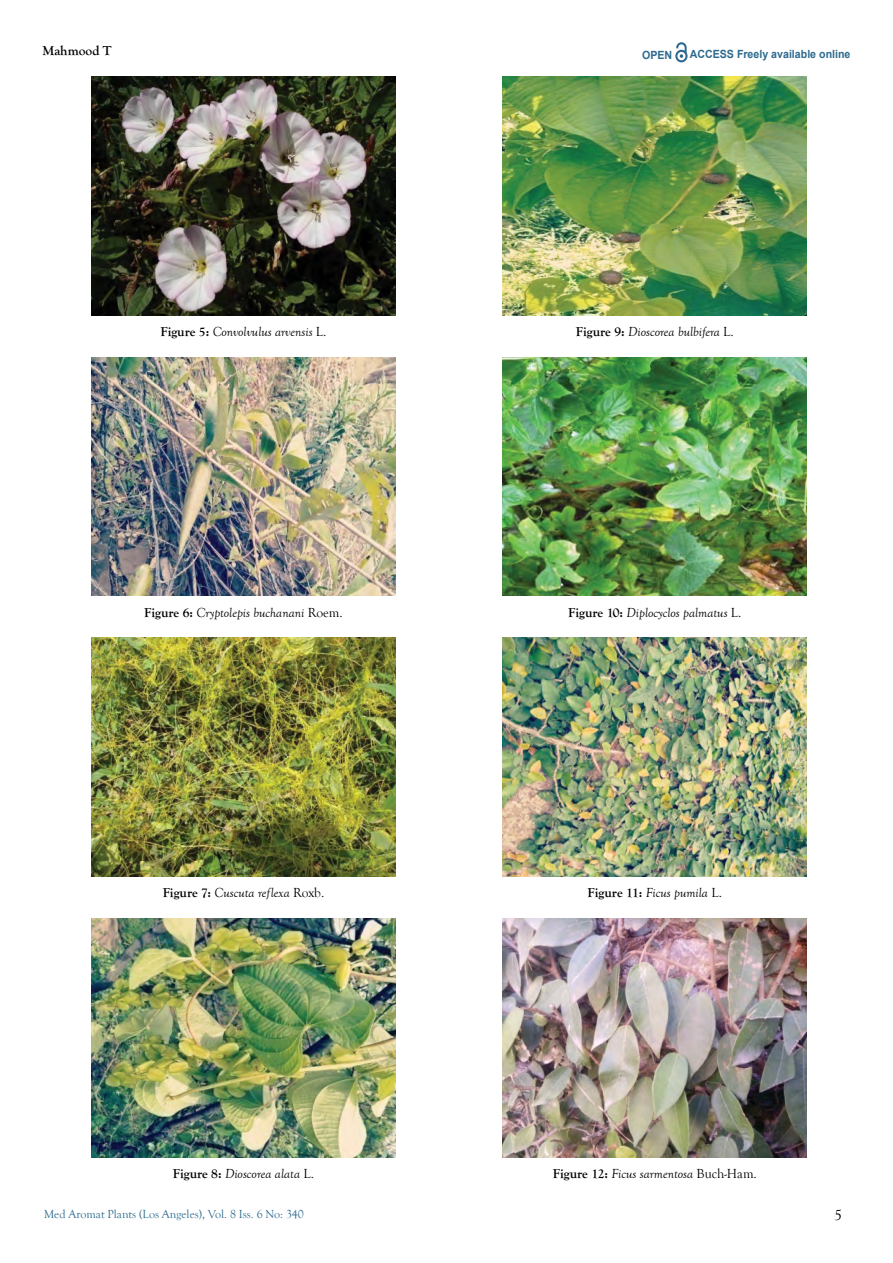
<style>
.page{position:relative;width:893px;height:1263px;background:#fff}
.page>*{position:absolute;margin:0;border:0;box-sizing:border-box;transform-origin:0 0}
.t1{font:15px "Goudy Old Style T";color:#000}
.t2{font:italic 13.5px "Goudy Old Style T";color:#000}
.t3{font:700 13.5px "Goudy Old Style T";color:#000}
.t4{font:12px "Goudy Old Style T";color:#2c6b8f}
.t5{font:700 11.25px "Arial";color:#2d6a8e;scale:.94 1}
.s1{font-weight:700;font-style:normal}
.s2{font-style:normal}
</style>
<div class="page">
<svg style="left:675px;top:43px;width:12px;height:19px"></svg>
<img style="left:91px;top:76px;width:305px;height:239px">
<img style="left:91px;top:918px;width:305px;height:239px">
<img style="left:91px;top:357px;width:305px;height:239px">
<img style="left:91px;top:638px;width:305px;height:238px">
<img style="left:503px;top:76px;width:304px;height:239px">
<img style="left:503px;top:918px;width:304px;height:239px">
<img style="left:503px;top:357px;width:304px;height:239px">
<img style="left:503px;top:638px;width:304px;height:238px">
<p class="t3" style="left:43px;top:43px;width:71px">Mahmood T</p>
<p class="t5" style="left:642px;top:47px;width:34px">OPEN</p>
<p class="t5" style="left:690px;top:46px;width:172px">ACCESS Freely available online</p>
<p class="t2" style="left:160px;top:324px;width:168px"><span class="s1">Figure 5:</span> Convolvulus arvensis <span class="s2">L.</span></p>
<p class="t2" style="left:576px;top:324px;width:159px"><span class="s1">Figure 9:</span> Dioscorea bulbifera <span class="s2">L.</span></p>
<p class="t2" style="left:144px;top:605px;width:200px"><span class="s1">Figure 6:</span> Cryptolepis buchanani <span class="s2">Roem.</span></p>
<p class="t2" style="left:568px;top:605px;width:175px"><span class="s1">Figure 10:</span> Diplocyclos palmatus <span class="s2">L.</span></p>
<p class="t2" style="left:163px;top:885px;width:163px"><span class="s1">Figure 7:</span> Cuscuta reflexa <span class="s2">Roxb.</span></p>
<p class="t2" style="left:588px;top:885px;width:136px"><span class="s1">Figure 11:</span> Ficus pumila <span class="s2">L.</span></p>
<p class="t2" style="left:173px;top:1166px;width:143px"><span class="s1">Figure 8:</span> Dioscorea alata <span class="s2">L.</span></p>
<p class="t2" style="left:553px;top:1166px;width:206px"><span class="s1">Figure 12:</span> Ficus sarmentosa <span class="s2">Buch-Ham.</span></p>
<p class="t4" style="left:44px;top:1207px;width:261px">Med Aromat Plants (Los Angeles), Vol. 8 Iss. 6 No: 340</p>
<p class="t1" style="left:834px;top:1207px;width:9px">5</p>
</div>
